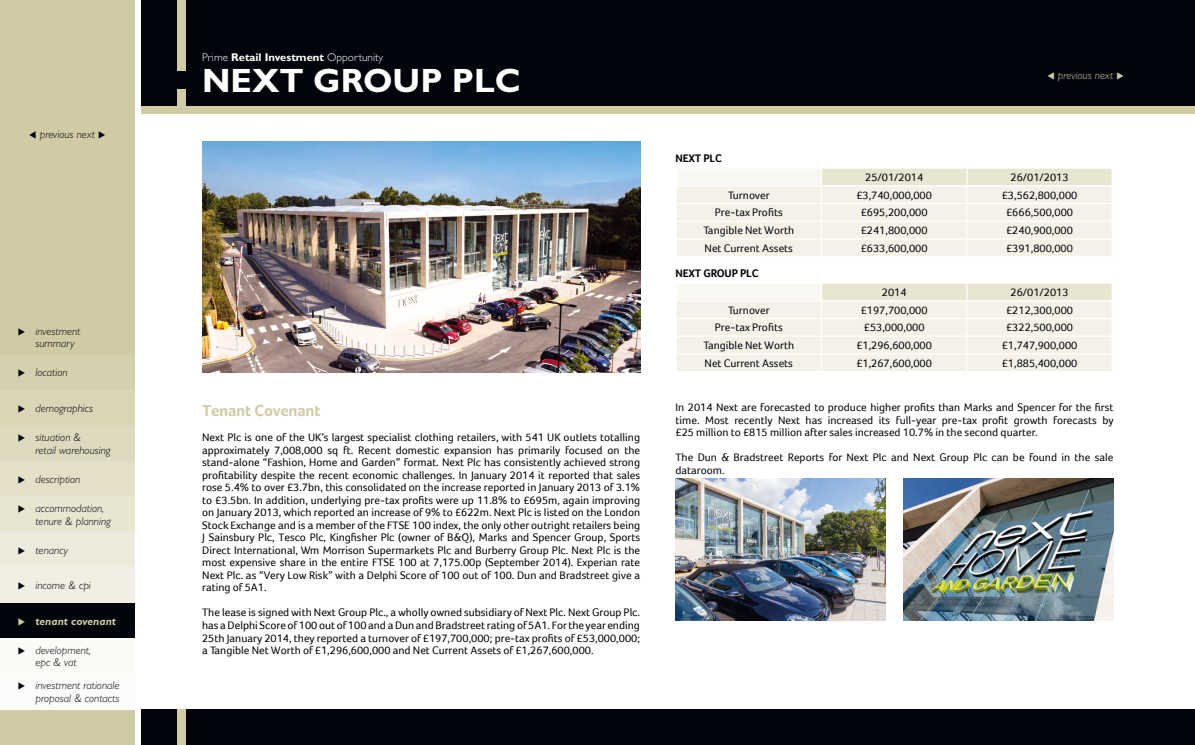
<style>
.page{position:relative;width:1195px;height:745px;background:#fff}
.page>*{position:absolute;margin:0;border:0;box-sizing:border-box;transform-origin:0 0}
.t1{font:700 33.75px "Gill Sans Std";color:#fff}
.t2{font:700 16.25px "Foco";letter-spacing:-.015em;color:#d0cba4}
.t3{font:11.25px/12.5px "Foco";color:#000;text-align:justify}
.t4{font:11.25px/12.5px "Foco";color:#01040a;text-align:justify}
.t5{font:italic 300 11.25px/12.5px "Gill Sans Std";color:#01040a}
.t6{font:300 11.25px "Gill Sans Std";color:#fff}
.t7{font:700 11.25px "Foco";letter-spacing:-.015em;color:#01040a}
.t8{font:italic 700 11.25px "Gill Sans Std";color:#d0cba4}
.t9{font:italic 300 11.25px "Gill Sans Std";color:#d0cba4}
.s1{font-weight:700}
</style>
<div class="page">
<svg style="left:677px;top:168px;width:435px;height:88px"></svg>
<svg style="left:677px;top:283px;width:435px;height:88px;background:#f3f1e7"></svg>
<div style="left:142px;top:709px;width:1052px;height:35px;background:#01040a"></div>
<div style="left:142px;top:0;width:1052px;height:106px;background:#01040a"></div>
<div style="left:142px;top:106px;width:1052px;height:7px;background:#d0cba4"></div>
<div style="left:177px;top:0;width:9px;height:71px;background:#d0cba4"></div>
<div style="left:177px;top:89px;width:9px;height:17px;background:#d0cba4"></div>
<div style="left:177px;top:709px;width:9px;height:35px;background:#d0cba4"></div>
<img style="left:202px;top:142px;width:438px;height:230px">
<img style="left:675px;top:478px;width:210px;height:142px">
<img style="left:903px;top:478px;width:210px;height:142px">
<div style="left:0;top:0;width:135px;height:744px;background:#d0cba4"></div>
<div style="left:0;top:354px;width:135px;height:36px;background:#d5d0ad"></div>
<div style="left:0;top:390px;width:135px;height:35px;background:#d9d5b6"></div>
<div style="left:0;top:425px;width:135px;height:36px;background:#dedabf"></div>
<div style="left:0;top:461px;width:135px;height:35px;background:#e3dfc8"></div>
<div style="left:0;top:496px;width:135px;height:35px;background:#e8e5d1"></div>
<div style="left:0;top:531px;width:135px;height:36px;background:#eceada"></div>
<div style="left:0;top:567px;width:135px;height:35px;background:#f1efe3"></div>
<div style="left:0;top:602px;width:135px;height:36px;background:#01040a"></div>
<div style="left:0;top:673px;width:135px;height:36px;background:#fdfcfb"></div>
<div style="left:0;top:638px;width:135px;height:35px;background:#fbfaf6"></div>
<p class="t5" style="left:29px;top:128px;width:78px">▼ previous next ◆</p>
<p class="t5" style="left:35px;top:324px;width:46px;text-indent:-18px">◆ investment summary</p>
<p class="t5" style="left:18px;top:366px;width:51px">◆ location</p>
<p class="t5" style="left:18px;top:401px;width:77px">◆ demographics</p>
<p class="t5" style="left:35px;top:431px;width:77px;text-indent:-18px">◆ situation &amp;<br>retail warehousing</p>
<p class="t5" style="left:18px;top:472px;width:64px">◆ description</p>
<p class="t5" style="left:35px;top:501px;width:77px;text-indent:-18px">◆ accommodation, tenure &amp; planning</p>
<p class="t5" style="left:18px;top:543px;width:52px">◆ tenancy</p>
<p class="t5" style="left:18px;top:579px;width:75px">◆ income &amp; cpi</p>
<p class="t8" style="left:18px;top:614px;width:100px">◆ tenant covenant</p>
<p class="t5" style="left:18px;top:643px;width:75px;text-align:center">◆ development, epc &amp; vat</p>
<p class="t5" style="left:18px;top:679px;width:103px;text-align:right">◆ investment rationale proposal &amp; contacts</p>
<p class="t6" style="left:202px;top:51px;width:183px">Prime <span class="s1">Retail Investment</span> Opportunity</p>
<h1 class="t1" style="left:202px;top:61px;width:320px">NEXT GROUP PLC</h1>
<h2 class="t2" style="left:202px;top:401px;width:120px">Tenant Covenant</h2>
<p class="t3" style="left:202px;top:431px;width:439px">Next Plc is one of the UK’s largest specialist clothing retailers, with 541 UK outlets totalling approximately 7,008,000 sq ft. Recent domestic expansion has primarily focused on the stand-alone “Fashion, Home and Garden” format. Next Plc has consistently achieved strong profitability despite the recent economic challenges. In January 2014 it reported that sales rose 5.4% to over £3.7bn, this consolidated on the increase reported in January 2013 of 3.1% to £3.5bn. In addition, underlying pre-tax profits were up 11.8% to £695m, again improving on January 2013, which reported an increase of 9% to £622m. Next Plc is listed on the London Stock Exchange and is a member of the FTSE 100 index, the only other outright retailers being J Sainsbury Plc, Tesco Plc, Kingfisher Plc (owner of B&amp;Q), Marks and Spencer Group, Sports Direct International, Wm Morrison Supermarkets Plc and Burberry Group Plc. Next Plc is the most expensive share in the entire FTSE 100 at 7,175.00p (September 2014). Experian rate Next Plc. as “Very Low Risk” with a Delphi Score of 100 out of 100. Dun and Bradstreet give a rating of 5A1.</p>
<p class="t3" style="left:202px;top:606px;width:439px">The lease is signed with Next Group Plc., a wholly owned subsidiary of Next Plc. Next Group Plc. has aDelphi Score of100 out of100 and aDun and Bradstreetrating of5A1. Forthe yearending 25th January 2014, they reported a turnover of £197,700,000; pre-tax profits of £53,000,000; a Tangible Net Worth of £1,296,600,000 and Net Current Assets of £1,267,600,000.</p>
<p class="t7" style="left:675px;top:152px;width:48px">NEXT PLC</p>
<p class="t9" style="left:1046px;top:69px;width:78px">▼ previous next ◆</p>
<p class="t4" style="left:865px;top:171px;width:59px">25/01/2014</p>
<p class="t4" style="left:1010px;top:171px;width:59px">26/01/2013</p>
<p class="t4" style="left:728px;top:188px;width:43px">Turnover</p>
<p class="t4" style="left:856px;top:188px;width:77px">£3,740,000,000</p>
<p class="t4" style="left:1001px;top:188px;width:77px">£3,562,800,000</p>
<p class="t4" style="left:714px;top:206px;width:69px">Pre-tax Profits</p>
<p class="t4" style="left:860px;top:206px;width:68px">£695,200,000</p>
<p class="t4" style="left:1005px;top:206px;width:68px">£666,500,000</p>
<p class="t4" style="left:703px;top:224px;width:92px">Tangible Net Worth</p>
<p class="t4" style="left:860px;top:224px;width:68px">£241,800,000</p>
<p class="t4" style="left:1005px;top:224px;width:68px">£240,900,000</p>
<p class="t4" style="left:704px;top:241px;width:90px">Net Current Assets</p>
<p class="t4" style="left:860px;top:241px;width:68px">£633,600,000</p>
<p class="t4" style="left:1005px;top:241px;width:68px">£391,800,000</p>
<p class="t7" style="left:675px;top:267px;width:85px">NEXT GROUP PLC</p>
<p class="t4" style="left:881px;top:285px;width:26px">2014</p>
<p class="t4" style="left:1010px;top:285px;width:59px">26/01/2013</p>
<p class="t4" style="left:728px;top:303px;width:43px">Turnover</p>
<p class="t4" style="left:860px;top:303px;width:68px">£197,700,000</p>
<p class="t4" style="left:1005px;top:303px;width:68px">£212,300,000</p>
<p class="t4" style="left:714px;top:321px;width:69px">Pre-tax Profits</p>
<p class="t4" style="left:863px;top:321px;width:62px">£53,000,000</p>
<p class="t4" style="left:1005px;top:321px;width:68px">£322,500,000</p>
<p class="t4" style="left:703px;top:339px;width:92px">Tangible Net Worth</p>
<p class="t4" style="left:856px;top:339px;width:77px">£1,296,600,000</p>
<p class="t4" style="left:1001px;top:339px;width:77px">£1,747,900,000</p>
<p class="t4" style="left:704px;top:356px;width:90px">Net Current Assets</p>
<p class="t4" style="left:856px;top:356px;width:77px">£1,267,600,000</p>
<p class="t4" style="left:1001px;top:356px;width:77px">£1,885,400,000</p>
<p class="t4" style="left:675px;top:400px;width:439px">In 2014 Next are forecasted to produce higher profits than Marks and Spencer for the first time. Most recently Next has increased its full-year pre-tax profit growth forecasts by £25 million to £815 million after sales increased 10.7% in the second quarter.</p>
<p class="t4" style="left:675px;top:450px;width:439px">The Dun &amp; Bradstreet Reports for Next Plc and Next Group Plc can be found in the sale dataroom.</p>
</div>
